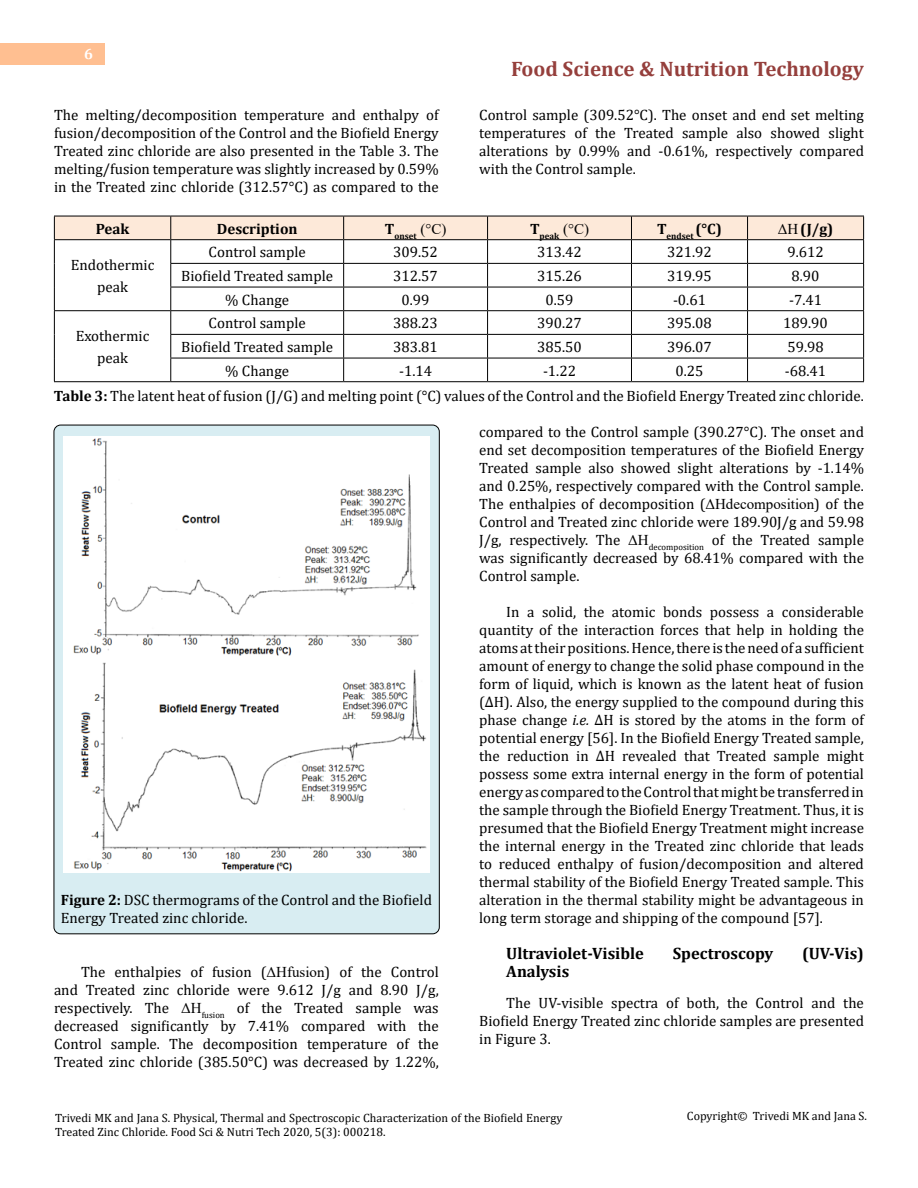
<style>
.page{position:relative;width:918px;height:1188px;background:#fff}
.page>*{position:absolute;margin:0;border:0;box-sizing:border-box;transform-origin:0 0}
.t1{font:700 21px "Cambria";color:#953f3c}
.t2{font:700 16.5px "Cambria";color:#000}
.t3{font:15px/18px "Cambria";color:#000;text-align:justify}
.t4{font:700 15px "Cambria";color:#000}
.t5{font:700 15px "Cambria";color:#fff}
.t6{font:12px/14.4px "Cambria";color:#000}
.t7{font:700 8.7px "Cambria";color:#000}
.s1{font-family:"Times New Roman";font-weight:400}
.s2{font-weight:700}
.s3{font-family:"Times New Roman"}
.s4{font-style:italic}
</style>
<div class="page">
<div style="left:0;top:43px;width:105px;height:21px;background:#ffbf91"></div>
<div style="left:54px;top:425px;width:385px;height:509px;background:#d8edf2;border-radius:7px"></div>
<svg style="left:54px;top:216px;width:810px;height:165px"></svg>
<hr style="left:54px;top:381px;width:117px;height:1px;background:#000">
<hr style="left:171px;top:381px;width:173px;height:1px;background:#000">
<hr style="left:344px;top:381px;width:144px;height:1px;background:#000">
<hr style="left:488px;top:381px;width:143px;height:1px;background:#000">
<hr style="left:631px;top:381px;width:117px;height:1px;background:#000">
<hr style="left:748px;top:381px;width:116px;height:1px;background:#000">
<img style="left:63px;top:437px;width:366px;height:435px">
<p class="t5" style="left:84px;top:44px;width:10px">6</p>
<h1 class="t1" style="left:511px;top:54px;width:354px">Food Science &amp; Nutrition Technology</h1>
<p class="t3" style="left:54px;top:105px;width:386px">The melting/decomposition temperature and enthalpy of fusion/decomposition of the Control and the Biofield Energy Treated zinc chloride are also presented in the Table 3. The melting/fusion temperature was slightly increased by 0.59% in the Treated zinc chloride (312.57°C) as compared to the</p>
<p class="t3" style="left:479px;top:105px;width:386px">Control sample (309.52°C). The onset and end set melting temperatures of the Treated sample also showed slight alterations by 0.99% and -0.61%, respectively compared with the Control sample.</p>
<p class="t4" style="left:96px;top:218px;width:35px">Peak</p>
<p class="t4" style="left:217px;top:218px;width:82px">Description</p>
<p class="t7" style="left:385px;top:230px;width:63px"><sup>T</sup>onset <sup>(°C)</sup></p>
<p class="t7" style="left:530px;top:230px;width:61px"><sup>T</sup>peak <sup>(°C)</sup></p>
<p class="t7" style="left:657px;top:230px;width:67px"><sup>T</sup>endset <sup>(°C)</sup></p>
<p class="t4" style="left:778px;top:218px;width:57px"><span class="s1">ΔH</span>(J/g)</p>
<p class="t3" style="left:71px;top:253px;width:85px;line-height:22.5px;text-align:center">Endothermic peak</p>
<p class="t3" style="left:209px;top:243px;width:99px">Control sample</p>
<p class="t3" style="left:393px;top:243px;width:46px">309.52</p>
<p class="t3" style="left:537px;top:243px;width:46px">313.42</p>
<p class="t3" style="left:667px;top:243px;width:46px">321.92</p>
<p class="t3" style="left:787px;top:243px;width:38px">9.612</p>
<p class="t3" style="left:181px;top:267px;width:153px">Biofield Treated sample</p>
<p class="t3" style="left:393px;top:267px;width:46px">312.57</p>
<p class="t3" style="left:537px;top:267px;width:46px">315.26</p>
<p class="t3" style="left:667px;top:267px;width:46px">319.95</p>
<p class="t3" style="left:792px;top:267px;width:30px">8.90</p>
<p class="t3" style="left:225px;top:291px;width:65px">% Change</p>
<p class="t3" style="left:402px;top:291px;width:30px">0.99</p>
<p class="t3" style="left:546px;top:291px;width:30px">0.59</p>
<p class="t3" style="left:673px;top:291px;width:34px">-0.61</p>
<p class="t3" style="left:789px;top:291px;width:34px">-7.41</p>
<p class="t3" style="left:209px;top:314px;width:99px">Control sample</p>
<p class="t3" style="left:393px;top:314px;width:46px">388.23</p>
<p class="t3" style="left:537px;top:314px;width:46px">390.27</p>
<p class="t3" style="left:667px;top:314px;width:46px">395.08</p>
<p class="t3" style="left:783px;top:314px;width:46px">189.90</p>
<p class="t3" style="left:181px;top:338px;width:153px">Biofield Treated sample</p>
<p class="t3" style="left:393px;top:338px;width:46px">383.81</p>
<p class="t3" style="left:537px;top:338px;width:46px">385.50</p>
<p class="t3" style="left:667px;top:338px;width:46px">396.07</p>
<p class="t3" style="left:787px;top:338px;width:38px">59.98</p>
<p class="t3" style="left:225px;top:362px;width:65px">% Change</p>
<p class="t3" style="left:399px;top:362px;width:34px">-1.14</p>
<p class="t3" style="left:543px;top:362px;width:34px">-1.22</p>
<p class="t3" style="left:675px;top:362px;width:30px">0.25</p>
<p class="t3" style="left:76px;top:324px;width:75px;line-height:22.5px;text-align:center">Exothermic peak</p>
<p class="t3" style="left:54px;top:358px;width:812px;line-height:25.2px;text-indent:731px">-68.41<br><span class="s2">Table 3:</span> The latent heat of fusion (J/G) and melting point (°C) values of the Control and the Biofield Energy Treated zinc chloride.</p>
<p class="t3" style="left:61px;top:891px;width:373px"><span class="s2">Figure 2:</span> DSC thermograms of the Control and the Biofield<br>Energy Treated zinc chloride.</p>
<p class="t3" style="left:54px;top:963px;width:386px;text-indent:27px">The enthalpies of fusion (<span class="s3">ΔHfusion</span>) of the Control and Treated zinc chloride were 9.612 J/g and 8.90 J/g, respectively. The <span class="s3">ΔH</span><sub>fusion</sub> of the Treated sample was decreased significantly by 7.41% compared with the Control sample. The decomposition temperature of the Treated zinc chloride (385.50°C) was decreased by 1.22%,</p>
<p class="t3" style="left:479px;top:423px;width:386px">compared to the Control sample (390.27°C). The onset and end set decomposition temperatures of the Biofield Energy Treated sample also showed slight alterations by -1.14% and 0.25%, respectively compared with the Control sample.<br>The enthalpies of decomposition (<span class="s3">ΔHdecomposition</span>) of the Control and Treated zinc chloride were 189.90J/g and 59.98<br>J/g, respectively. The <span class="s3">ΔH</span><sub>decomposition</sub> of the Treated sample was significantly decreased by 68.41% compared with the Control sample.</p>
<p class="t3" style="left:479px;top:603px;width:386px;text-indent:27px">In a solid, the atomic bonds possess a considerable quantity of the interaction forces that help in holding the atoms at their positions. Hence, there is the need of a sufficient amount of energy to change the solid phase compound in the form of liquid, which is known as the latent heat of fusion (ΔH). Also, the energy supplied to the compound during this phase change <span class="s4">i.e.</span> ΔH is stored by the atoms in the form of potential energy [56]. In the Biofield Energy Treated sample, the reduction in ΔH revealed that Treated sample might possess some extra internal energy in the form of potential energy as compared to the Control that might be transferred in the sample through the Biofield Energy Treatment. Thus, it is presumed that the Biofield Energy Treatment might increase the internal energy in the Treated zinc chloride that leads to reduced enthalpy of fusion/decomposition and altered thermal stability of the Biofield Energy Treated sample. This alteration in the thermal stability might be advantageous in long term storage and shipping of the compound [57].</p>
<p class="t2" style="left:506px;top:942px;width:139px">Ultraviolet-Visible</p>
<p class="t2" style="left:673px;top:942px;width:102px">Spectroscopy</p>
<p class="t2" style="left:802px;top:942px;width:63px">(UV-Vis)</p>
<p class="t2" style="left:506px;top:960px;width:65px">Analysis</p>
<p class="t3" style="left:479px;top:994px;width:386px;text-indent:27px">The UV-visible spectra of both, the Control and the Biofield Energy Treated zinc chloride samples are presented in Figure 3.</p>
<p class="t6" style="left:55px;top:1111px;width:509px">Trivedi MK and Jana S. Physical, Thermal and Spectroscopic Characterization of the Biofield Energy<br>Treated Zinc Chloride. Food Sci &amp; Nutri Tech 2020, 5(3): 000218.</p>
<p class="t6" style="left:687px;top:1109px;width:182px">Copyright© Trivedi MK and Jana S.</p>
</div>
